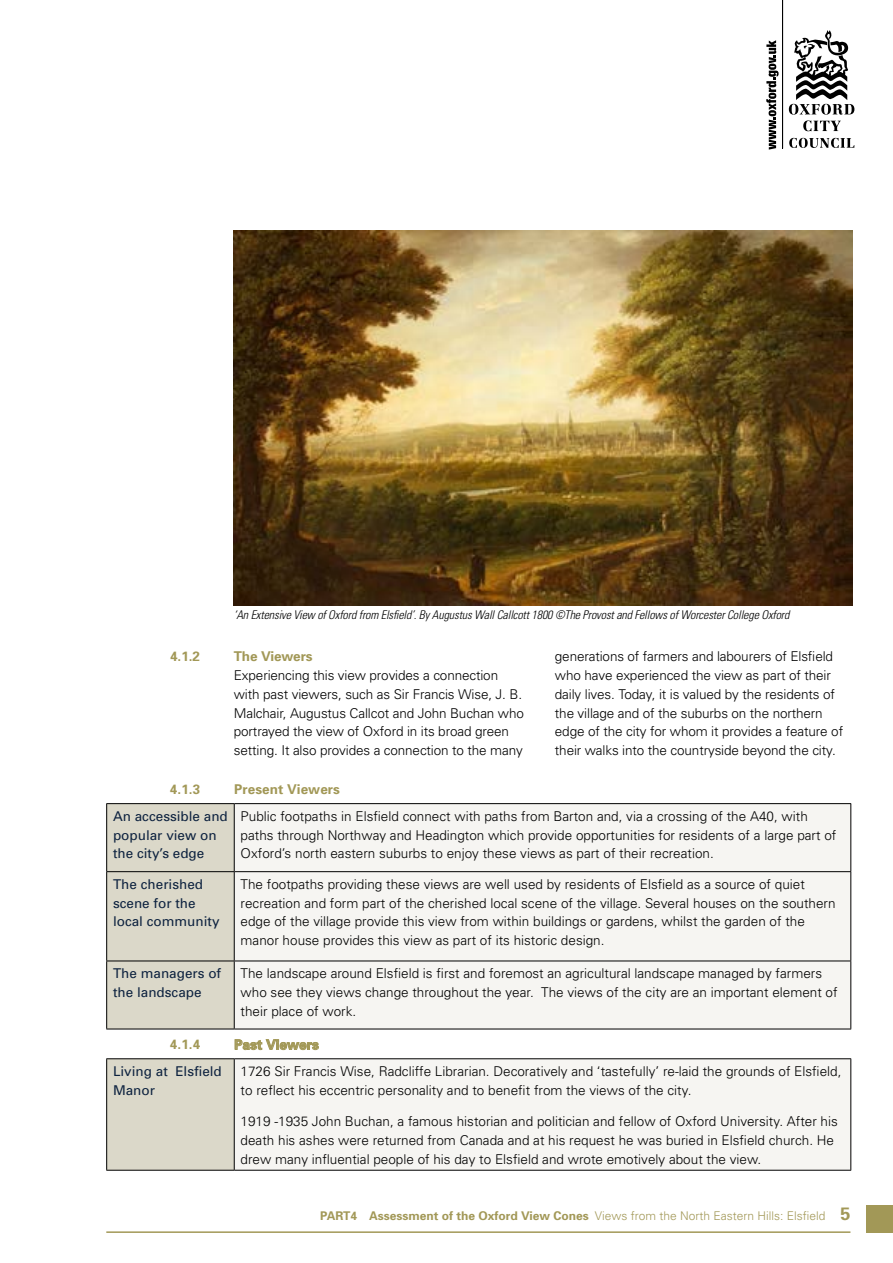
<style>
.page{position:relative;width:893px;height:1263px;background:#fff}
.page>*{position:absolute;margin:0;border:0;box-sizing:border-box;transform-origin:0 0}
.t1{font:300 13.5px/18.8px "Univers";color:#000}
.t2{font:13.5px/18.8px "Univers";color:#0d223f}
.t3{font:700 13.5px "Univers";letter-spacing:.005em;color:#a29857}
.t4{font:italic 300 condensed 12px "Univers";letter-spacing:-.01em;color:#000}
.t5{font:300 12px "Univers";color:#a29857}
.s1{font-weight:700}
.s2{font-weight:700;font-size:18px}
</style>
<div class="page">
<svg style="left:789px;top:138px;width:65px;height:10px"></svg>
<svg style="left:789px;top:30px;width:65px;height:101px"></svg>
<svg style="left:766px;top:40px;width:13px;height:110px"></svg>
<hr style="left:782px;top:0;width:1px;height:148px;background:#000">
<img style="left:234px;top:230px;width:618px;height:375px">
<svg style="left:107px;top:804px;width:127px;height:366px;background:#dbd9cb"></svg>
<svg style="left:235px;top:804px;width:615px;height:366px;fill:#f6f5f2"></svg>
<hr style="left:106px;top:803px;width:128px;height:1px;background:#000">
<hr style="left:106px;top:804px;width:1px;height:67px;background:#000">
<hr style="left:234px;top:803px;width:617px;height:1px;background:#000">
<hr style="left:234px;top:804px;width:1px;height:67px;background:#000">
<hr style="left:850px;top:804px;width:1px;height:67px;background:#000">
<hr style="left:106px;top:871px;width:128px;height:1px;background:#000">
<hr style="left:106px;top:872px;width:1px;height:88px;background:#000">
<hr style="left:234px;top:871px;width:617px;height:1px;background:#000">
<hr style="left:234px;top:872px;width:1px;height:88px;background:#000">
<hr style="left:850px;top:872px;width:1px;height:88px;background:#000">
<hr style="left:106px;top:960px;width:128px;height:1px;background:#000">
<hr style="left:106px;top:961px;width:1px;height:68px;background:#000">
<hr style="left:234px;top:960px;width:617px;height:1px;background:#000">
<hr style="left:234px;top:961px;width:1px;height:68px;background:#000">
<hr style="left:850px;top:961px;width:1px;height:68px;background:#000">
<hr style="left:106px;top:1029px;width:128px;height:1px;background:#000">
<hr style="left:234px;top:1029px;width:617px;height:1px;background:#000">
<hr style="left:106px;top:1058px;width:128px;height:1px;background:#000">
<hr style="left:106px;top:1059px;width:1px;height:111px;background:#000">
<hr style="left:234px;top:1058px;width:617px;height:1px;background:#000">
<hr style="left:234px;top:1059px;width:1px;height:111px;background:#000">
<hr style="left:850px;top:1059px;width:1px;height:111px;background:#000">
<hr style="left:106px;top:1170px;width:128px;height:1px;background:#000">
<hr style="left:234px;top:1170px;width:617px;height:1px;background:#000">
<svg style="left:234px;top:1039px;width:85px;height:11px"></svg>
<hr style="left:106px;top:1231px;width:744px;height:2px;background:#a29857">
<div style="left:866px;top:1205px;width:27px;height:28px;background:#a29857"></div>
<p class="t3" style="left:170px;top:648px;width:32px">4.1.2</p>
<p class="t4" style="left:234px;top:608px;width:557px">‘An Extensive View of Oxford from Elsfield’. By Augustus Wall Callcott 1800 ©The Provost and Fellows of Worcester College Oxford</p>
<p class="t3" style="left:234px;top:648px;width:80px">The Viewers</p>
<p class="t1" style="left:234px;top:665px;width:292px">Experiencing this view provides a connection with past viewers, such as Sir Francis Wise, J. B.<br>Malchair, Augustus Callcot and John Buchan who portrayed the view of Oxford in its broad green setting. It also provides a connection to the many</p>
<p class="t1" style="left:555px;top:647px;width:290px">generations of farmers and labourers of Elsfield who have experienced the view as part of their daily lives. Today, it is valued by the residents of the village and of the suburbs on the northern edge of the city for whom it provides a feature of their walks into the countryside beyond the city.</p>
<p class="t3" style="left:170px;top:781px;width:32px">4.1.3</p>
<p class="t3" style="left:234px;top:781px;width:107px">Present Viewers</p>
<p class="t2" style="left:113px;top:806px;width:116px">An accessible and popular view on the city’s edge</p>
<p class="t1" style="left:241px;top:806px;width:597px">Public footpaths in Elsfield connect with paths from Barton and, via a crossing of the A40, with paths through Northway and Headington which provide opportunities for residents of a large part of<br>Oxford’s north eastern suburbs to enjoy these views as part of their recreation.</p>
<p class="t2" style="left:113px;top:874px;width:108px">The cherished scene for the local community</p>
<p class="t1" style="left:241px;top:874px;width:596px">The footpaths providing these views are well used by residents of Elsfield as a source of quiet recreation and form part of the cherished local scene of the village. Several houses on the southern edge of the village provide this view from within buildings or gardens, whilst the garden of the manor house provides this view as part of its historic design.</p>
<p class="t2" style="left:113px;top:964px;width:110px">The managers of the landscape</p>
<p class="t1" style="left:241px;top:964px;width:598px">The landscape around Elsfield is first and foremost an agricultural landscape managed by farmers who see they views change throughout the year. The views of the city are an important element of their place of work.</p>
<p class="t3" style="left:170px;top:1036px;width:32px">4.1.4</p>
<p class="t3" style="left:234px;top:1036px;width:86px">Past Viewers</p>
<p class="t2" style="left:113px;top:1062px;width:110px">Living at Elsfield<br>Manor</p>
<p class="t1" style="left:241px;top:1061px;width:602px">1726 Sir Francis Wise, Radcliffe Librarian. Decoratively and ‘tastefully’ re-laid the grounds of Elsfield, to reflect his eccentric personality and to benefit from the views of the city.</p>
<p class="t1" style="left:241px;top:1112px;width:599px">1919 -1935 John Buchan, a famous historian and politician and fellow of Oxford University. After his death his ashes were returned from Canada and at his request he was buried in Elsfield church. He drew many influential people of his day to Elsfield and wrote emotively about the view.</p>
<p class="t5" style="left:320px;top:1208px;width:532px"><span class="s1">PART4 Assessment of the Oxford View Cones</span> Views from the North Eastern Hills: Elsfield <span class="s2">5</span></p>
</div>
